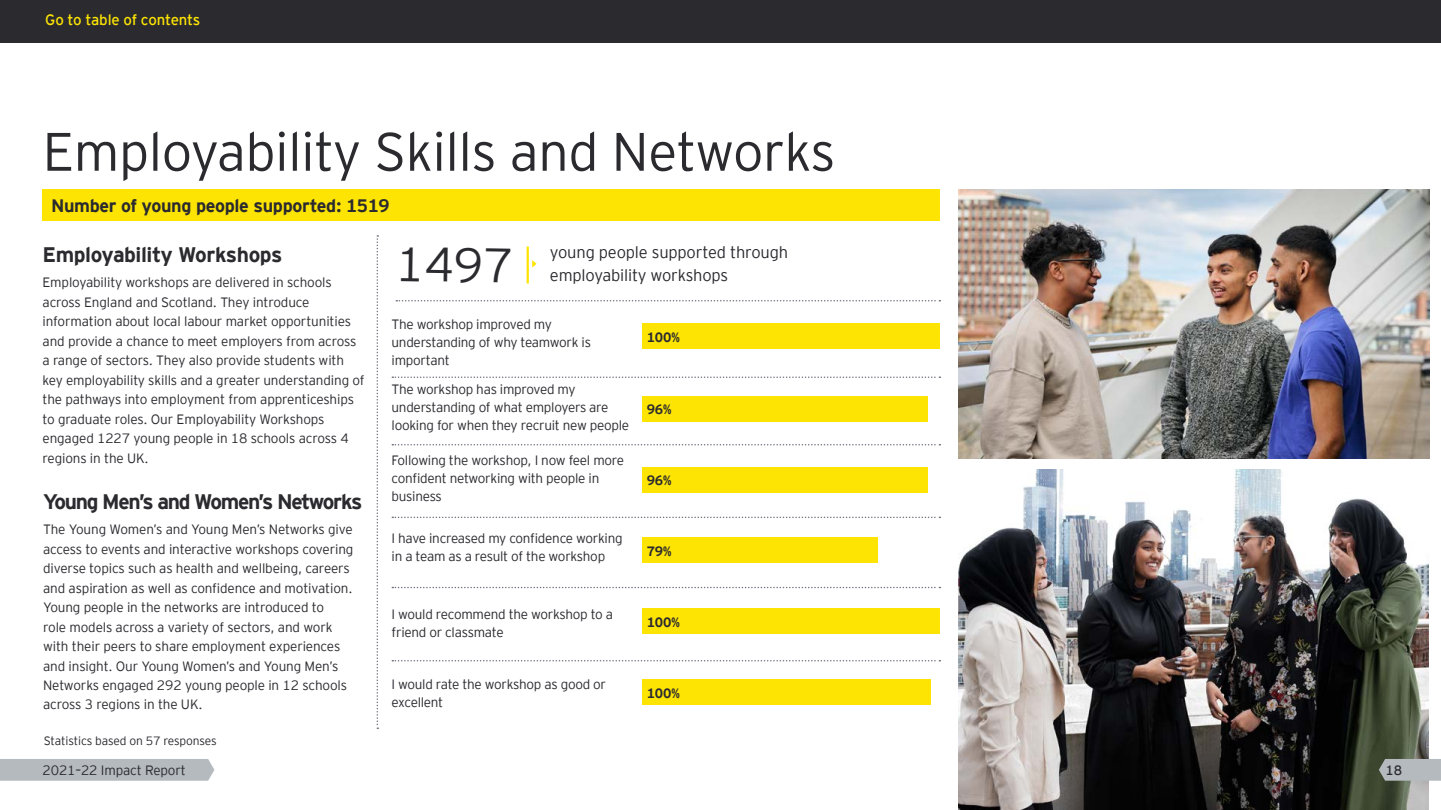
<style>
.page{position:relative;width:1441px;height:810px;background:#fff}
.page>*{position:absolute;margin:0;border:0;box-sizing:border-box;transform-origin:0 0}
.t1{font:300 54px "EY Interstate";letter-spacing:-.01em;color:#2a2a2f}
.t2{font:300 48px "EY Interstate";color:#2a2a2f}
.t3{font:700 21px "EY Interstate";letter-spacing:-.06em;color:#2a2a2f}
.t4{font:700 21px "EY Interstate";letter-spacing:-.02em;color:#2a2a2f}
.t5{font:700 18px "EY Interstate";letter-spacing:-.02em;color:#2a2a2f}
.t6{font:300 16.5px/22.5px "EY Interstate";letter-spacing:-.01em;color:#2a2a2f}
.t7{font:300 15px "EY Interstate";letter-spacing:-.015em;color:#fde402}
.t8{font:300 13.5px/19.5px "EY Interstate";letter-spacing:-.015em;color:#2a2a2f}
.t9{font:700 13.5px "EY Interstate";letter-spacing:-.01em;color:#2a2a2f}
.t10{font:300 13.5px "EY Interstate";color:#2a2a2f}
.t11{font:300 12px "EY Interstate";letter-spacing:-.01em;color:#2a2a2f}
</style>
<div class="page">
<div style="left:43px;top:189px;width:897px;height:31px;background:#fde402"></div>
<img style="left:958px;top:189px;width:472px;height:270px">
<img style="left:958px;top:470px;width:471px;height:340px">
<svg style="left:376px;top:235px;width:2px;height:494px"></svg>
<svg style="left:396px;top:300px;width:544px;height:2px"></svg>
<svg style="left:392px;top:376px;width:548px;height:2px"></svg>
<svg style="left:392px;top:444px;width:548px;height:2px"></svg>
<svg style="left:392px;top:517px;width:548px;height:1px"></svg>
<svg style="left:392px;top:587px;width:548px;height:1px"></svg>
<svg style="left:392px;top:660px;width:548px;height:2px"></svg>
<div style="left:642px;top:323px;width:298px;height:26px;background:#fde402"></div>
<div style="left:642px;top:680px;width:289px;height:25px;background:#fde402"></div>
<div style="left:642px;top:609px;width:298px;height:25px;background:#fde402"></div>
<div style="left:642px;top:396px;width:286px;height:25px;background:#fde402"></div>
<div style="left:642px;top:467px;width:286px;height:25px;background:#fde402"></div>
<div style="left:642px;top:538px;width:235px;height:25px;background:#fde402"></div>
<hr style="left:526px;top:247px;width:3px;height:37px;background:#fde402">
<svg style="left:532px;top:260px;width:4px;height:8px"></svg>
<div style="left:0;top:0;width:1441px;height:43px;background:#2a2a2f"></div>
<div style="left:0;top:759px;width:214px;height:22px;background:#b4babd"></div>
<svg style="left:1379px;top:759px;width:62px;height:22px"></svg>
<p class="t7" style="left:45px;top:9px;width:157px">Go to table of contents</p>
<h1 class="t1" style="left:43px;top:113px;width:794px">Employability Skills and Networks</h1>
<h3 class="t5" style="left:51px;top:193px;width:340px">Number of young people supported: 1519</h3>
<h3 class="t4" style="left:43px;top:239px;width:241px">Employability Workshops</h3>
<p class="t8" style="left:43px;top:272px;width:323px">Employability workshops are delivered in schools across England and Scotland. They introduce information about local labour market opportunities and provide a chance to meet employers from across a range of sectors. They also provide students with key employability skills and a greater understanding of the pathways into employment from apprenticeships to graduate roles. Our Employability Workshops engaged 1227 young people in 18 schools across 4 regions in the UK.</p>
<h3 class="t3" style="left:43px;top:486px;width:321px">Young Men’s and Women’s Networks</h3>
<p class="t8" style="left:43px;top:519px;width:312px">The Young Women’s and Young Men’s Networks give access to events and interactive workshops covering diverse topics such as health and wellbeing, careers and aspiration as well as confidence and motivation.<br>Young people in the networks are introduced to<br>role models across a variety of sectors, and work with their peers to share employment experiences and insight. Our Young Women’s and Young Men’s Networks engaged 292 young people in 12 schools across 3 regions in the UK.</p>
<h2 class="t2" style="left:396px;top:230px;width:119px;rotate:1deg">1497</h2>
<p class="t6" style="left:550px;top:240px;width:240px">young people supported through employability workshops</p>
<p class="t8" style="left:392px;top:315px;width:201px;line-height:18px">The workshop improved my understanding of why teamwork is important</p>
<p class="t8" style="left:392px;top:380px;width:239px;line-height:18px">The workshop has improved my understanding of what employers are looking for when they recruit new people</p>
<p class="t8" style="left:392px;top:451px;width:234px;line-height:18px">Following the workshop, I now feel more confident networking with people in business</p>
<p class="t8" style="left:392px;top:529px;width:233px;line-height:18px">I have increased my confidence working in a team as a result of the workshop</p>
<p class="t8" style="left:392px;top:605px;width:223px;line-height:18px">I would recommend the workshop to a friend or classmate</p>
<p class="t8" style="left:392px;top:675px;width:216px;line-height:18px">I would rate the workshop as good or excellent</p>
<p class="t9" style="left:647px;top:327px;width:35px">100%</p>
<p class="t9" style="left:647px;top:399px;width:26px">96%</p>
<p class="t9" style="left:647px;top:470px;width:26px">96%</p>
<p class="t9" style="left:647px;top:541px;width:26px">79%</p>
<p class="t9" style="left:647px;top:612px;width:35px">100%</p>
<p class="t9" style="left:647px;top:683px;width:35px">100%</p>
<p class="t11" style="left:44px;top:732px;width:174px">Statistics based on 57 responses</p>
<p class="t8" style="left:43px;top:760px;width:145px">2021–22 Impact Report</p>
<p class="t10" style="left:1385px;top:761px;width:18px">18</p>
</div>
